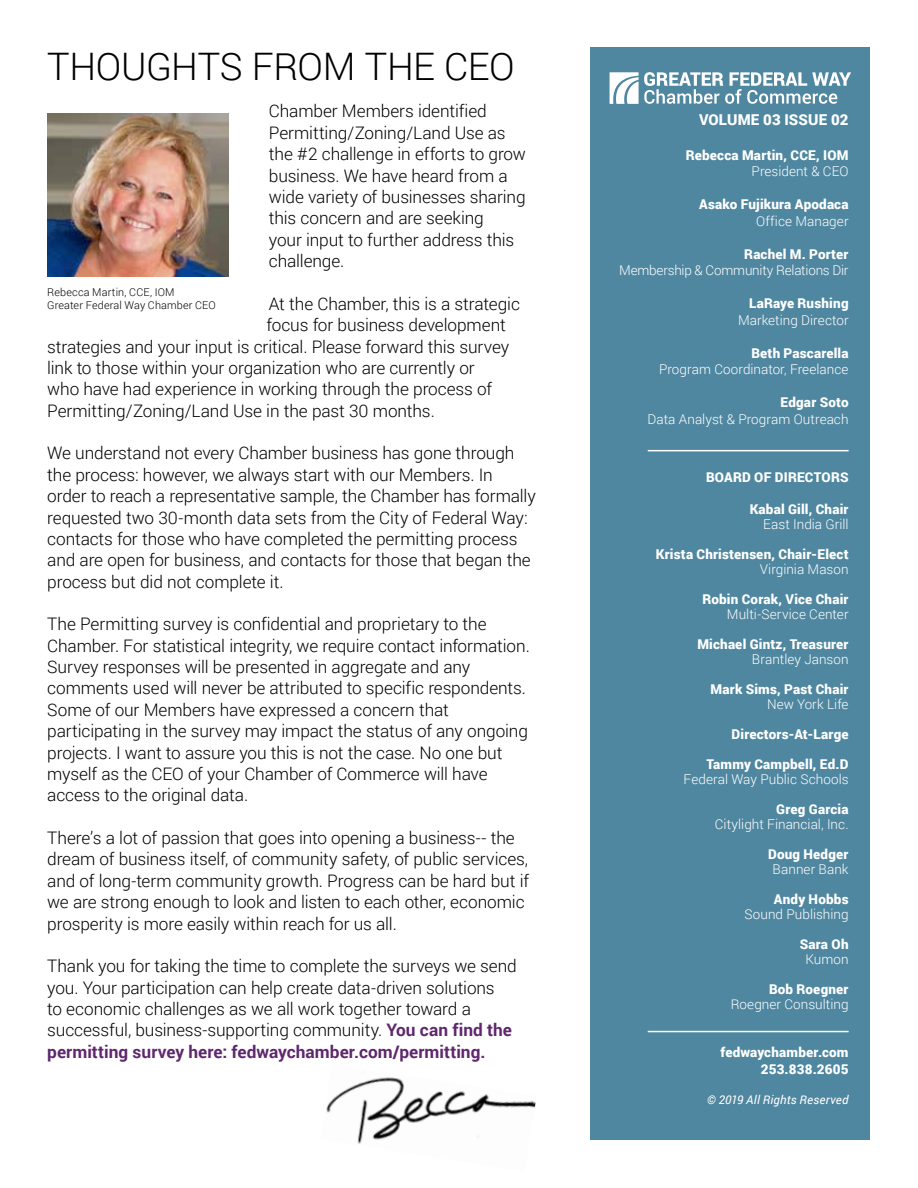
<style>
.page{position:relative;width:918px;height:1188px;background:#fff}
.page>*{position:absolute;margin:0;border:0;box-sizing:border-box;transform-origin:0 0}
.t1{font:300 37.95px "Roboto";letter-spacing:-.01em;color:#000}
.t2{font:300 17.25px/21.3px "Roboto";letter-spacing:-.01em;color:#000}
.t3{font:900 15px "Roboto";letter-spacing:.01em;color:#fff}
.t4{font:900 13.5px/16.2px "Roboto";letter-spacing:.015em;color:#fff;text-align:right}
.t5{font:300 13.5px "Roboto";letter-spacing:.005em;color:#fff}
.t6{font:300 13.5px "Roboto";letter-spacing:-.015em;color:#fff}
.t7{font:italic 12px "Roboto";letter-spacing:.015em;color:#fff}
.t8{font:300 10.8px/13px "Roboto";letter-spacing:.015em;color:#000}
.s1{font-weight:700;color:#5e276e}
</style>
<div class="page">
<img style="left:47px;top:114px;width:181px;height:162px">
<img style="left:326px;top:1077px;width:210px;height:67px">
<div style="left:591px;top:47px;width:279px;height:1093px;background:#4f87a0"></div>
<svg style="left:610px;top:72px;width:241px;height:32px"></svg>
<hr style="left:648px;top:450px;width:201px;height:1px;background:#fff">
<hr style="left:648px;top:1031px;width:201px;height:1px;background:#fff">
<h1 class="t1" style="left:47px;top:40px;width:469px">THOUGHTS FROM THE CEO</h1>
<p class="t2" style="left:269px;top:100px;width:259px">Chamber Members identified<br>Permitting/Zoning/Land Use as the #2 challenge in efforts to grow business. We have heard from a wide variety of businesses sharing this concern and are seeking<br>your input to further address this challenge.</p>
<p class="t2" style="left:269px;top:292px;width:253px">At the Chamber, this is a strategic</p>
<p class="t2" style="left:267px;top:314px;width:241px">focus for business development</p>
<p class="t2" style="left:47px;top:335px;width:464px">strategies and your input is critical. Please forward this survey</p>
<p class="t2" style="left:47px;top:357px;width:429px">link to those within your organization who are currently or</p>
<p class="t2" style="left:47px;top:378px;width:446px">who have had experience in working through the process of</p>
<p class="t2" style="left:47px;top:399px;width:389px">Permitting/Zoning/Land Use in the past 30 months.</p>
<p class="t2" style="left:47px;top:442px;width:490px">We understand not every Chamber business has gone through the process: however, we always start with our Members. In order to reach a representative sample, the Chamber has formally requested two 30-month data sets from the City of Federal Way: contacts for those who have completed the permitting process and are open for business, and contacts for those that began the process but did not complete it.</p>
<p class="t2" style="left:47px;top:613px;width:484px">The Permitting survey is confidential and proprietary to the Chamber. For statistical integrity, we require contact information.<br>Survey responses will be presented in aggregate and any comments used will never be attributed to specific respondents.<br>Some of our Members have expressed a concern that participating in the survey may impact the status of any ongoing projects. I want to assure you this is not the case. No one but myself as the CEO of your Chamber of Commerce will have access to the original data.</p>
<p class="t2" style="left:47px;top:827px;width:483px">There’s a lot of passion that goes into opening a business-- the dream of business itself, of community safety, of public services, and of long-term community growth. Progress can be hard but if we are strong enough to look and listen to each other, economic prosperity is more easily within reach for us all.</p>
<p class="t2" style="left:47px;top:955px;width:471px">Thank you for taking the time to complete the surveys we send you. Your participation can help create data-driven solutions<br>to economic challenges as we all work together toward a successful, business-supporting community. <span class="s1">You can find the permitting survey here: fedwaychamber.com/permitting.</span></p>
<p class="t8" style="left:47px;top:285px;width:170px">Rebecca Martin, CCE, IOM<br>Greater Federal Way Chamber CEO</p>
<p class="t3" style="left:699px;top:109px;width:151px">VOLUME 03 ISSUE 02</p>
<p class="t4" style="left:686px;top:146px;width:164px">Rebecca Martin, CCE, IOM</p>
<p class="t5" style="left:752px;top:162px;width:99px">President &amp; CEO</p>
<p class="t4" style="left:699px;top:196px;width:151px">Asako Fujikura Apodaca</p>
<p class="t5" style="left:756px;top:212px;width:94px">Office Manager</p>
<p class="t4" style="left:744px;top:245px;width:106px">Rachel M. Porter</p>
<p class="t6" style="left:619px;top:261px;width:231px">Membership &amp; Community Relations Dir</p>
<p class="t4" style="left:749px;top:295px;width:101px">LaRaye Rushing</p>
<p class="t5" style="left:738px;top:311px;width:112px">Marketing Director</p>
<p class="t4" style="left:751px;top:344px;width:99px">Beth Pascarella</p>
<p class="t5" style="left:659px;top:360px;width:191px">Program Coordinator, Freelance</p>
<p class="t4" style="left:780px;top:394px;width:70px">Edgar Soto</p>
<p class="t5" style="left:648px;top:410px;width:202px">Data Analyst &amp; Program Outreach</p>
<p class="t4" style="left:706px;top:469px;width:144px">BOARD OF DIRECTORS</p>
<p class="t4" style="left:750px;top:500px;width:100px">Kabal Gill, Chair</p>
<p class="t5" style="left:763px;top:515px;width:87px">East India Grill</p>
<p class="t4" style="left:656px;top:545px;width:194px">Krista Christensen, Chair-Elect</p>
<p class="t5" style="left:760px;top:560px;width:90px">Virginia Mason</p>
<p class="t4" style="left:702px;top:590px;width:148px">Robin Corak, Vice Chair</p>
<p class="t5" style="left:727px;top:605px;width:123px">Multi-Service Center</p>
<p class="t4" style="left:697px;top:635px;width:153px">Michael Gintz, Treasurer</p>
<p class="t5" style="left:752px;top:650px;width:98px">Brantley Janson</p>
<p class="t4" style="left:711px;top:680px;width:140px">Mark Sims, Past Chair</p>
<p class="t5" style="left:767px;top:695px;width:83px">New York Life</p>
<p class="t4" style="left:732px;top:725px;width:119px">Directors-At-Large</p>
<p class="t4" style="left:706px;top:755px;width:144px">Tammy Campbell, Ed.D</p>
<p class="t5" style="left:684px;top:770px;width:166px">Federal Way Public Schools</p>
<p class="t4" style="left:776px;top:800px;width:74px">Greg Garcia</p>
<p class="t5" style="left:715px;top:815px;width:135px">Citylight Financial, Inc.</p>
<p class="t4" style="left:768px;top:845px;width:82px">Doug Hedger</p>
<p class="t5" style="left:773px;top:860px;width:77px">Banner Bank</p>
<p class="t4" style="left:774px;top:890px;width:76px">Andy Hobbs</p>
<p class="t5" style="left:745px;top:905px;width:106px">Sound Publishing</p>
<p class="t4" style="left:800px;top:935px;width:50px">Sara Oh</p>
<p class="t5" style="left:805px;top:950px;width:45px">Kumon</p>
<p class="t4" style="left:769px;top:980px;width:81px">Bob Roegner</p>
<p class="t5" style="left:731px;top:995px;width:119px">Roegner Consulting</p>
<p class="t4" style="left:720px;top:1044px;width:130px">fedwaychamber.com<br>253.838.2605</p>
<p class="t7" style="left:707px;top:1092px;width:143px">© 2019 All Rights Reserved</p>
</div>
